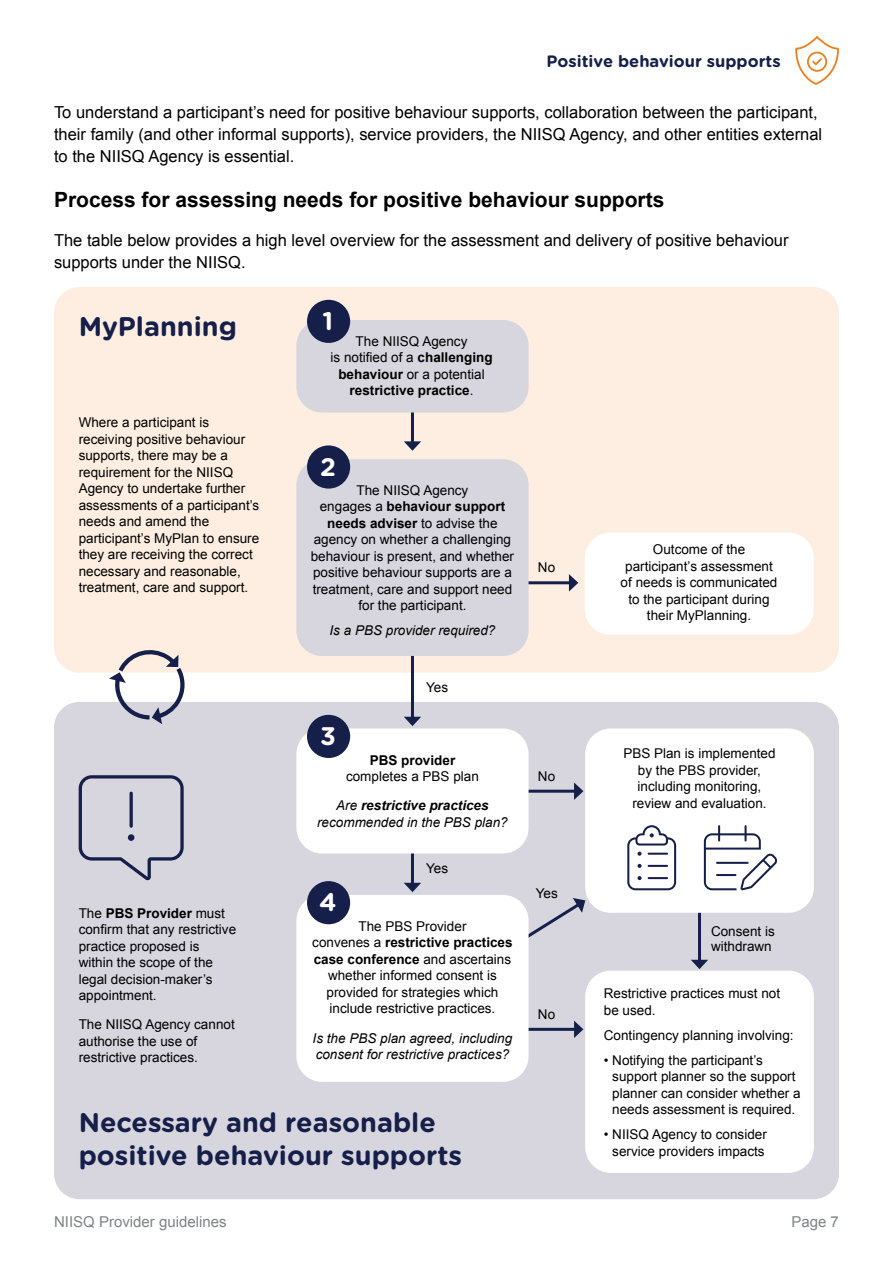
<style>
.page{position:relative;width:893px;height:1263px;background:#fff}
.page>*{position:absolute;margin:0;border:0;box-sizing:border-box;transform-origin:0 0}
.t1{font:700 27px/33px "Gotham Rounded";color:#161f49}
.t2{font:700 25.35px "Gotham Rounded";color:#fff}
.t3{font:700 21px "Arial";color:#000}
.t4{font:16.5px/21.8px "Arial";color:#000}
.t5{font:700 16.5px "Gotham Rounded";color:#161f49}
.t6{font:15px "Arial";color:#808285}
.t7{font:13.5px/16.5px "Arial";color:#000}
.t8{font:italic 13.5px/16.5px "Arial";color:#000}
.t9{font:italic 700 13.5px/29.2px "Arial";color:#000;text-align:center}
.t10{font:700 13.5px "Arial";color:#000}
.s1{font-weight:700}
.s2{font-weight:400;font-style:normal}
.s3{font-weight:400}
</style>
<div class="page">
<svg style="left:795px;top:36px;width:44px;height:49px"></svg>
<div style="left:54px;top:702px;width:785px;height:497px;background:#d7d5dd;border-radius:26px"></div>
<div style="left:54px;top:287px;width:785px;height:386px;background:#fdeee1;border-radius:26px"></div>
<div style="left:585px;top:533px;width:229px;height:102px;background:#fff;border-radius:26px"></div>
<hr style="left:411px;top:400px;width:3px;height:44px;background:#161f49">
<svg style="left:404px;top:441px;width:17px;height:10px"></svg>
<hr style="left:411px;top:649px;width:3px;height:70px;background:#161f49">
<svg style="left:404px;top:717px;width:17px;height:9px"></svg>
<hr style="left:411px;top:816px;width:3px;height:69px;background:#161f49">
<svg style="left:404px;top:883px;width:17px;height:9px"></svg>
<hr style="left:698px;top:862px;width:3px;height:100px;background:#161f49">
<svg style="left:691px;top:960px;width:17px;height:9px"></svg>
<hr style="left:514px;top:581px;width:58px;height:3px;background:#161f49">
<svg style="left:569px;top:574px;width:9px;height:17px"></svg>
<hr style="left:520px;top:790px;width:57px;height:3px;background:#161f49">
<svg style="left:574px;top:782px;width:9px;height:18px"></svg>
<hr style="left:520px;top:1028px;width:57px;height:3px;background:#161f49">
<svg style="left:574px;top:1020px;width:9px;height:18px"></svg>
<svg style="left:529px;top:898px;width:56px;height:40px"></svg>
<svg style="left:109px;top:650px;width:81px;height:74px"></svg>
<div style="left:296px;top:320px;width:233px;height:92px;background:#d7d5dd;border-radius:26px"></div>
<div style="left:296px;top:459px;width:233px;height:197px;background:#d7d5dd;border-radius:26px"></div>
<div style="left:296px;top:728px;width:233px;height:125px;background:#fff;border-radius:26px"></div>
<div style="left:585px;top:728px;width:229px;height:185px;background:#fff;border-radius:26px"></div>
<div style="left:585px;top:971px;width:229px;height:202px;background:#fff;border-radius:26px"></div>
<div style="left:296px;top:895px;width:233px;height:187px;background:#fff;border-radius:26px"></div>
<div style="left:307px;top:300px;width:43px;height:43px;background:#161f49;border-radius:50%"></div>
<div style="left:307px;top:445px;width:43px;height:44px;background:#161f49;border-radius:50%"></div>
<div style="left:307px;top:715px;width:43px;height:43px;background:#161f49;border-radius:50%"></div>
<div style="left:307px;top:881px;width:43px;height:43px;background:#161f49;border-radius:50%"></div>
<svg style="left:79px;top:775px;width:105px;height:105px"></svg>
<svg style="left:627px;top:825px;width:49px;height:65px"></svg>
<svg style="left:704px;top:825px;width:73px;height:65px"></svg>
<p class="t5" style="left:547px;top:49px;width:236px">Positive behaviour supports</p>
<p class="t4" style="left:54px;top:102px;width:770px">To understand a participant’s need for positive behaviour supports, collaboration between the participant, their family (and other informal supports), service providers, the NIISQ Agency, and other entities external to the NIISQ Agency is essential.</p>
<h3 class="t3" style="left:54px;top:186px;width:612px">Process for assessing needs for positive behaviour supports</h3>
<p class="t4" style="left:54px;top:229px;width:736px">The table below provides a high level overview for the assessment and delivery of positive behaviour supports under the NIISQ.</p>
<h1 class="t1" style="left:79px;top:309px;width:160px">MyPlanning</h1>
<p class="t7" style="left:79px;top:414px;width:182px">Where a participant is receiving positive behaviour supports, there may be a requirement for the NIISQ<br>Agency to undertake further assessments of a participant’s needs and amend the participant’s MyPlan to ensure they are receiving the correct necessary and reasonable, treatment, care and support.</p>
<p class="t7" style="left:79px;top:905px;width:159px">The <span class="s1">PBS Provider</span> must confirm that any restrictive practice proposed is within the scope of the legal decision-maker’s appointment.</p>
<p class="t7" style="left:79px;top:1016px;width:158px">The NIISQ Agency cannot authorise the use of restrictive practices.</p>
<h2 class="t2" style="left:323px;top:302px;width:12px">1</h2>
<p class="t7" style="left:330px;top:333px;width:164px;text-align:center">The NIISQ Agency<br>is notified of a <span class="s1">challenging behaviour</span> or a potential <span class="s1">restrictive practice</span>.</p>
<h2 class="t2" style="left:320px;top:448px;width:17px">2</h2>
<p class="t7" style="left:311px;top:482px;width:205px;text-align:center">The NIISQ Agency<br>engages a <span class="s1">behaviour support needs adviser</span> to advise the agency on whether a challenging behaviour is present, and whether positive behaviour supports are a treatment, care and support need for the participant.</p>
<p class="t8" style="left:330px;top:622px;width:167px">Is a PBS provider required?</p>
<h2 class="t2" style="left:320px;top:717px;width:17px">3</h2>
<p class="t7" style="left:426px;top:679px;width:24px">Yes</p>
<p class="t10" style="left:370px;top:751px;width:87px">PBS provider</p>
<p class="t9" style="left:336px;top:762px;width:154px"><span class="s2">completes a PBS plan<br></span><span class="s3">Are</span> restrictive practices</p>
<p class="t8" style="left:317px;top:814px;width:192px">recommended in the PBS plan?</p>
<h2 class="t2" style="left:319px;top:884px;width:19px">4</h2>
<p class="t7" style="left:426px;top:861px;width:24px">Yes</p>
<p class="t7" style="left:312px;top:918px;width:202px;text-align:center">The PBS Provider<br>convenes a <span class="s1">restrictive practices case conference</span> and ascertains whether informed consent is provided for strategies which include restrictive practices.</p>
<p class="t8" style="left:313px;top:1030px;width:201px">Is the PBS plan agreed, including consent for restrictive practices?</p>
<h1 class="t1" style="left:79px;top:1105px;width:385px">Necessary and reasonable positive behaviour supports</h1>
<p class="t7" style="left:538px;top:559px;width:19px">No</p>
<p class="t7" style="left:538px;top:768px;width:19px">No</p>
<p class="t7" style="left:536px;top:885px;width:24px">Yes</p>
<p class="t7" style="left:538px;top:1006px;width:19px">No</p>
<p class="t7" style="left:621px;top:541px;width:158px;text-align:center">Outcome of the participant’s assessment of needs is communicated to the participant during their MyPlanning.</p>
<p class="t7" style="left:623px;top:745px;width:154px;text-align:center">PBS Plan is implemented by the PBS provider, including monitoring, review and evaluation.</p>
<p class="t7" style="left:711px;top:924px;width:65px;line-height:15px">Consent is withdrawn</p>
<p class="t7" style="left:604px;top:985px;width:178px">Restrictive practices must not be used.</p>
<p class="t7" style="left:604px;top:1027px;width:191px">Contingency planning involving:</p>
<p class="t7" style="left:612px;top:1052px;width:190px;text-indent:-8px">• Notifying the participant’s support planner so the support planner can consider whether a needs assessment is required.</p>
<p class="t7" style="left:604px;top:1126px;width:165px;text-align:center">• NIISQ Agency to consider service providers impacts</p>
<p class="t6" style="left:54px;top:1212px;width:174px">NIISQ Provider guidelines</p>
<p class="t6" style="left:791px;top:1212px;width:49px">Page 7</p>
</div>
